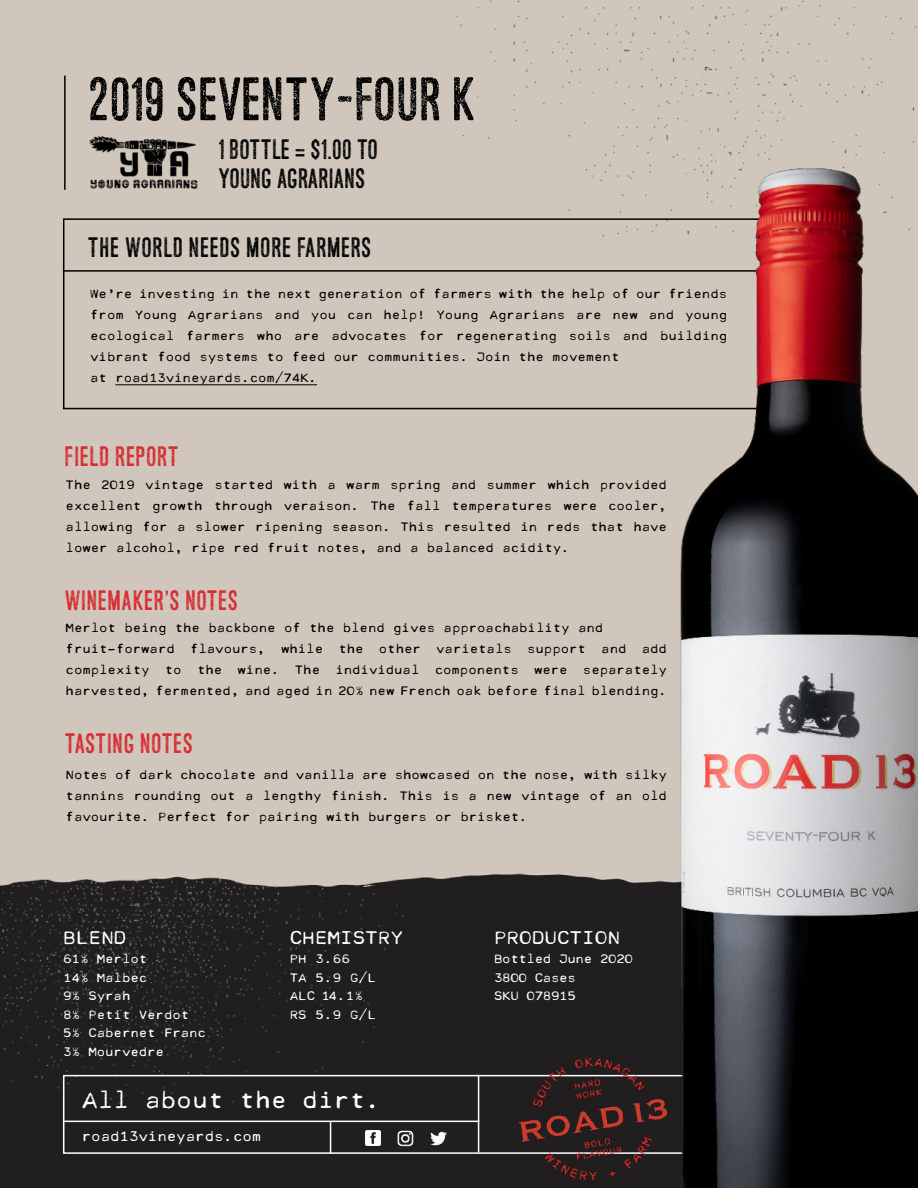
<style>
.page{position:relative;width:918px;height:1188px;background:#d0c6bb}
.page>*{position:absolute;margin:0;border:0;box-sizing:border-box;transform-origin:0 0}
.t1{font:55.5px "Asfalto";letter-spacing:.03em;color:#000}
.t2{font:25.5px "Asfalto";letter-spacing:.05em;color:#d7282f}
.t3{font:25.5px/28.5px "Asfalto";letter-spacing:.03em;color:#000}
.t4{font:25.5px "Asfalto";letter-spacing:.05em;color:#000}
.t5{font:22.5px "Cella";color:#fff}
.t6{font:18px "Cella";color:#fff}
.t7{font:13.5px "Cella";color:#fff}
.t8{font:12px/21px "Cella";color:#000}
.t9{font:12px/18.6px "Cella";color:#fff}
.t10{font:12px/18.6px "Cella";letter-spacing:-.02em;color:#fff}
.t11{font:12px/18.6px "Cella";letter-spacing:.02em;color:#fff}
</style>
<div class="page">
<div style="left:0;top:844px;width:918px;height:344px;background:#211e1f"></div>
<img style="left:454px;top:0;width:463px;height:237px">
<img style="left:0;top:915px;width:406px;height:188px">
<img style="left:0;top:844px;width:660px;height:71px">
<div style="left:63px;top:1075px;width:660px;height:79px;border:2px solid #fff"></div>
<hr style="left:478px;top:1076px;width:1px;height:76px;background:#fff">
<hr style="left:63px;top:1121px;width:416px;height:1px;background:#fff">
<hr style="left:330px;top:1122px;width:1px;height:32px;background:#fff">
<img style="left:513px;top:1057px;width:147px;height:124px">
<img style="left:366px;top:1130px;width:15px;height:15px">
<img style="left:397px;top:1130px;width:17px;height:16px">
<img style="left:430px;top:1131px;width:16px;height:15px">
<div style="left:63px;top:218px;width:741px;height:191px;border:2px solid #000"></div>
<hr style="left:63px;top:270px;width:741px;height:2px;background:#000">
<hr style="left:115px;top:385px;width:202px;height:1px;background:#000">
<hr style="left:64px;top:76px;width:2px;height:114px;background:#000">
<img style="left:660px;top:134px;width:258px;height:1054px">
<img style="left:89px;top:135px;width:109px;height:54px">
<h1 class="t1" style="left:90px;top:65px;width:388px">2019 SEVENTY-FOUR K</h1>
<h2 class="t3" style="left:219px;top:135px;width:161px">1 BOTTLE = $1.00 TO<br>YOUNG AGRARIANS</h2>
<h2 class="t4" style="left:89px;top:232px;width:285px">THE WORLD NEEDS MORE FARMERS</h2>
<p class="t8" style="left:90px;top:284px;width:638px">We’re investing in the next generation of farmers with the help of our friends from Young Agrarians and you can help! Young Agrarians are new and young ecological farmers who are advocates for regenerating soils and building vibrant food systems to feed our communities. Join the movement<br>at road13vineyards.com/74K.</p>
<h2 class="t2" style="left:66px;top:441px;width:115px">FIELD REPORT</h2>
<p class="t8" style="left:66px;top:475px;width:603px;text-align:justify">The 2019 vintage started with a warm spring and summer which provided excellent growth through veraison. The fall temperatures were cooler, allowing for a slower ripening season. This resulted in reds that have lower alcohol, ripe red fruit notes, and a balanced acidity.</p>
<h2 class="t2" style="left:66px;top:584px;width:174px">WINEMAKER’S NOTES</h2>
<p class="t8" style="left:66px;top:617px;width:539px">Merlot being the backbone of the blend gives approachability and fruit-forward</p>
<p class="t8" style="left:190px;top:638px;width:77px">flavours,</p>
<p class="t8" style="left:281px;top:638px;width:44px">while</p>
<p class="t8" style="left:338px;top:638px;width:27px">the</p>
<p class="t8" style="left:379px;top:638px;width:44px">other</p>
<p class="t8" style="left:436px;top:638px;width:77px">varietals</p>
<p class="t8" style="left:527px;top:638px;width:60px">support</p>
<p class="t8" style="left:601px;top:638px;width:27px">and</p>
<p class="t8" style="left:642px;top:638px;width:27px">add</p>
<p class="t8" style="left:66px;top:659px;width:603px;text-align:right">separately<br>harvested, fermented, and aged in 20% new French oak before final blending.</p>
<p class="t8" style="left:66px;top:659px;width:85px">complexity</p>
<p class="t8" style="left:165px;top:659px;width:18px">to</p>
<p class="t8" style="left:197px;top:659px;width:27px">the</p>
<p class="t8" style="left:238px;top:659px;width:43px">wine.</p>
<p class="t8" style="left:295px;top:659px;width:27px">The</p>
<p class="t8" style="left:335px;top:659px;width:86px">individual</p>
<p class="t8" style="left:435px;top:659px;width:86px">components</p>
<p class="t8" style="left:534px;top:659px;width:35px">were</p>
<h2 class="t2" style="left:66px;top:728px;width:129px">TASTING NOTES</h2>
<p class="t8" style="left:66px;top:765px;width:603px;text-align:justify">Notes of dark chocolate and vanilla are showcased on the nose, with silky tannins rounding out a lengthy finish. This is a new vintage of an old favourite. Perfect for pairing with burgers or brisket.</p>
<h3 class="t6" style="left:63px;top:928px;width:65px">BLEND</h3>
<p class="t9" style="left:63px;top:949px;width:144px">61% Merlot<br>14% Malbec<br>9% Syrah<br>8% Petit Verdot<br>5% Cabernet Franc<br>3% Mourvedre</p>
<h3 class="t6" style="left:290px;top:928px;width:115px">CHEMISTRY</h3>
<p class="t11" style="left:290px;top:949px;width:88px">PH 3.66<br>TA 5.9 G/L<br>ALC 14.1%<br>RS 5.9 G/L</p>
<h3 class="t5" style="left:82px;top:1087px;width:301px">All about the dirt.</h3>
<p class="t7" style="left:82px;top:1128px;width:181px">road13vineyards.com</p>
<h3 class="t6" style="left:494px;top:928px;width:127px">PRODUCTION</h3>
<p class="t10" style="left:494px;top:949px;width:140px">Bottled June 2020<br>3800 Cases<br>SKU 078915</p>
</div>
